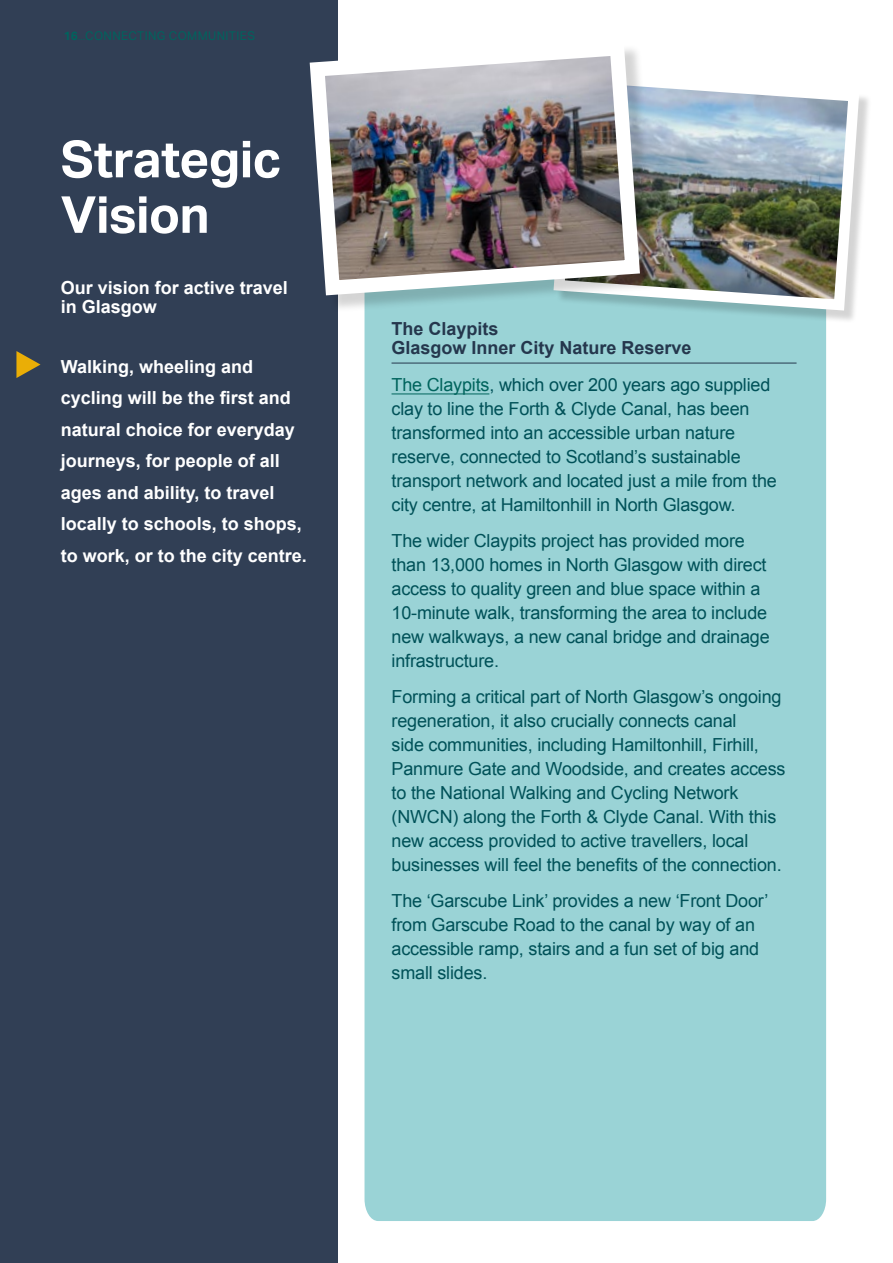
<style>
.page{position:relative;width:893px;height:1263px;background:#fff}
.page>*{position:absolute;margin:0;border:0;box-sizing:border-box;transform-origin:0 0}
.Heading_1{font:700 51px/55.5px "Aktiv Grotesk";letter-spacing:-.015em;color:#fff}
.Case_Study_text{font:18px/24px "Arial";letter-spacing:-.01em;color:#005158}
.Success_headers{font:700 18px/31.5px "Arial";color:#fff}
.Success_headers-2{font:700 18px/19.5px "Arial";color:#25374d}
.para_heads{font:700 18px/19.5px "Arial";color:#fff}
.t1{font:12px "Aktiv Grotesk";letter-spacing:.03em;color:#00645e}
.s1{font-weight:700}
.s2{font-weight:300}
.s3{color:#00645d}
</style>
<div class="page">
<div style="left:0;top:0;width:338px;height:1263px;background:#313f55"></div>
<div style="left:364px;top:313px;width:462px;height:908px;background:#9ad3d6"></div>
<div style="left:556px;top:74px;width:316px;height:249px;background:#000;opacity:.17"></div>
<img style="left:548px;top:74px;width:317px;height:242px">
<div style="left:313px;top:44px;width:345px;height:269px;background:#000;opacity:.17"></div>
<img style="left:309px;top:44px;width:339px;height:259px">
<hr style="left:392px;top:363px;width:404px;height:1px;background:#25374d">
<hr style="left:392px;top:394px;width:97px;height:1px;background:#00645d">
<svg style="left:16px;top:351px;width:24px;height:27px"></svg>
<p class="t1" style="left:64px;top:29px;width:193px"><span class="s1">16</span><span class="s2">...</span>CONNECTING COMMUNITIES</p>
<p class="Heading_1" style="left:61px;top:132px;width:222px">Strategic<br>Vision</p>
<h3 class="para_heads" style="left:61px;top:279px;width:229px">Our vision for active travel in Glasgow</h3>
<h3 class="Success_headers" style="left:61px;top:351px;width:248px">Walking, wheeling and cycling will be the first and natural choice for everyday journeys, for people of all ages and ability, to travel locally to schools, to shops, to work, or to the city centre.</h3>
<h3 class="Success_headers-2" style="left:392px;top:319px;width:302px">The Claypits<br>Glasgow Inner City Nature Reserve</h3>
<p class="Case_Study_text" style="left:392px;top:373px;width:387px"><span class="s3">The Claypits</span>, which over 200 years ago supplied clay to line the Forth &amp; Clyde Canal, has been transformed into an accessible urban nature reserve, connected to Scotland’s sustainable transport network and located just a mile from the city centre, at Hamiltonhill in North Glasgow.</p>
<p class="Case_Study_text" style="left:392px;top:529px;width:380px">The wider Claypits project has provided more than 13,000 homes in North Glasgow with direct access to quality green and blue space within a 10-minute walk, transforming the area to include new walkways, a new canal bridge and drainage infrastructure.</p>
<p class="Case_Study_text" style="left:392px;top:685px;width:395px">Forming a critical part of North Glasgow’s ongoing regeneration, it also crucially connects canal<br>side communities, including Hamiltonhill, Firhill, Panmure Gate and Woodside, and creates access to the National Walking and Cycling Network (NWCN) along the Forth &amp; Clyde Canal. With this new access provided to active travellers, local businesses will feel the benefits of the connection.</p>
<p class="Case_Study_text" style="left:392px;top:889px;width:378px">The ‘Garscube Link’ provides a new ‘Front Door’ from Garscube Road to the canal by way of an accessible ramp, stairs and a fun set of big and small slides.</p>
</div>
